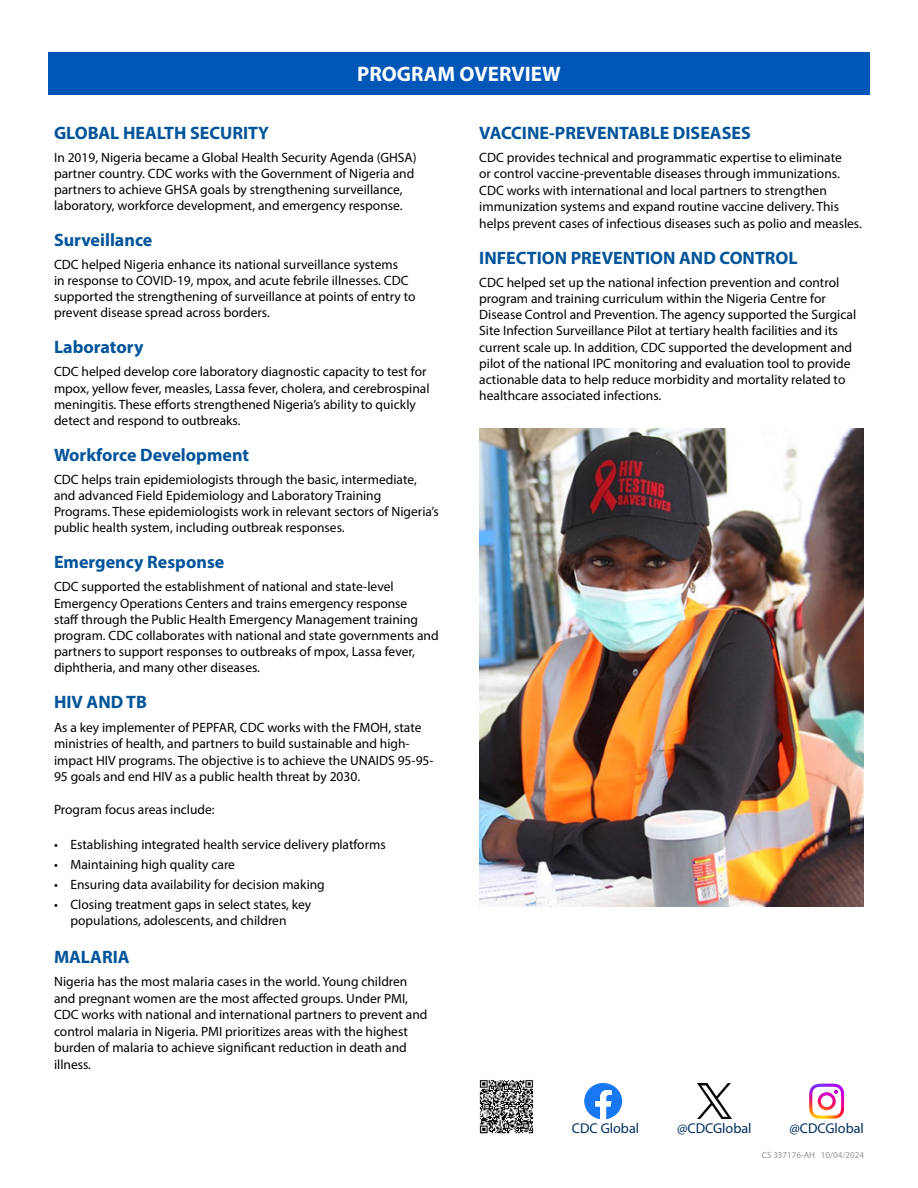
<style>
.page{position:relative;width:918px;height:1188px;background:#fff}
.page>*{position:absolute;margin:0;border:0;box-sizing:border-box;transform-origin:0 0}
.t1{font:700 21px "Myriad Pro";color:#fff}
.t2{font:700 18px "Myriad Pro";color:#005499}
.t3{font:14.1px "Myriad Pro";color:#002e5c}
.t4{font:13.5px/16.2px "Myriad Pro";color:#000}
.t5{font:9px "Myriad Pro";color:#939598}
</style>
<div class="page">
<div style="left:48px;top:52px;width:822px;height:42px;background:#0057b8"></div>
<svg style="left:584px;top:1083px;width:38px;height:36px"></svg>
<img style="left:809px;top:1084px;width:35px;height:35px">
<img style="left:697px;top:1084px;width:34px;height:35px">
<img style="left:479px;top:1080px;width:54px;height:54px">
<img style="left:479px;top:429px;width:385px;height:477px">
<h1 class="t1" style="left:357px;top:61px;width:205px">PROGRAM OVERVIEW</h1>
<h2 class="t2" style="left:54px;top:121px;width:217px">GLOBAL HEALTH SECURITY</h2>
<p class="t4" style="left:54px;top:149px;width:364px">In 2019, Nigeria became a Global Health Security Agenda (GHSA) partner country. CDC works with the Government of Nigeria and partners to achieve GHSA goals by strengthening surveillance, laboratory, workforce development, and emergency response.</p>
<h2 class="t2" style="left:54px;top:228px;width:100px">Surveillance</h2>
<p class="t4" style="left:54px;top:256px;width:363px">CDC helped Nigeria enhance its national surveillance systems<br>in response to COVID-19, mpox, and acute febrile illnesses. CDC supported the strengthening of surveillance at points of entry to prevent disease spread across borders.</p>
<h2 class="t2" style="left:54px;top:336px;width:91px">Laboratory</h2>
<p class="t4" style="left:54px;top:363px;width:377px">CDC helped develop core laboratory diagnostic capacity to test for mpox, yellow fever, measles, Lassa fever, cholera, and cerebrospinal meningitis. These efforts strengthened Nigeria’s ability to quickly detect and respond to outbreaks.</p>
<h2 class="t2" style="left:54px;top:443px;width:197px">Workforce Development</h2>
<p class="t4" style="left:54px;top:471px;width:386px">CDC helps train epidemiologists through the basic, intermediate, and advanced Field Epidemiology and Laboratory Training Programs. These epidemiologists work in relevant sectors of Nigeria’s public health system, including outbreak responses.</p>
<h2 class="t2" style="left:54px;top:551px;width:172px">Emergency Response</h2>
<p class="t4" style="left:54px;top:579px;width:386px">CDC supported the establishment of national and state-level Emergency Operations Centers and trains emergency response<br>staff through the Public Health Emergency Management training program. CDC collaborates with national and state governments and partners to support responses to outbreaks of mpox, Lassa fever, diphtheria, and many other diseases.</p>
<h2 class="t2" style="left:54px;top:691px;width:95px">HIV AND TB</h2>
<p class="t4" style="left:54px;top:719px;width:381px">As a key implementer of PEPFAR, CDC works with the FMOH, state ministries of health, and partners to build sustainable and high&shy;impact HIV programs. The objective is to achieve the UNAIDS 95-95- 95 goals and end HIV as a public health threat by 2030.</p>
<p class="t4" style="left:54px;top:801px;width:162px">Program focus areas include:</p>
<p class="t4" style="left:54px;top:836px;width:333px">• Establishing integrated health service delivery platforms</p>
<p class="t4" style="left:54px;top:856px;width:183px">• Maintaining high quality care</p>
<p class="t4" style="left:54px;top:876px;width:272px">• Ensuring data availability for decision making</p>
<p class="t4" style="left:70px;top:896px;width:242px;text-indent:-16px">• Closing treatment gaps in select states, key populations, adolescents, and children</p>
<h2 class="t2" style="left:54px;top:945px;width:77px">MALARIA</h2>
<p class="t4" style="left:54px;top:973px;width:375px">Nigeria has the most malaria cases in the world. Young children and pregnant women are the most affected groups. Under PMI, CDC works with national and international partners to prevent and control malaria in Nigeria. PMI prioritizes areas with the highest burden of malaria to achieve significant reduction in death and illness.</p>
<h2 class="t2" style="left:479px;top:121px;width:273px">VACCINE-PREVENTABLE DISEASES</h2>
<p class="t4" style="left:479px;top:149px;width:384px">CDC provides technical and programmatic expertise to eliminate<br>or control vaccine-preventable diseases through immunizations.<br>CDC works with international and local partners to strengthen immunization systems and expand routine vaccine delivery. This helps prevent cases of infectious diseases such as polio and measles.</p>
<h2 class="t2" style="left:479px;top:246px;width:320px">INFECTION PREVENTION AND CONTROL</h2>
<p class="t4" style="left:479px;top:274px;width:378px">CDC helped set up the national infection prevention and control program and training curriculum within the Nigeria Centre for Disease Control and Prevention. The agency supported the Surgical Site Infection Surveillance Pilot at tertiary health facilities and its current scale up. In addition, CDC supported the development and pilot of the national IPC monitoring and evaluation tool to provide actionable data to help reduce morbidity and mortality related to healthcare associated infections.</p>
<p class="t3" style="left:572px;top:1119px;width:69px">CDC Global</p>
<p class="t3" style="left:677px;top:1119px;width:76px">@CDCGlobal</p>
<p class="t3" style="left:789px;top:1119px;width:76px">@CDCGlobal</p>
<p class="t5" style="left:762px;top:1149px;width:104px">CS 337176-AH 10/04/2024</p>
</div>
